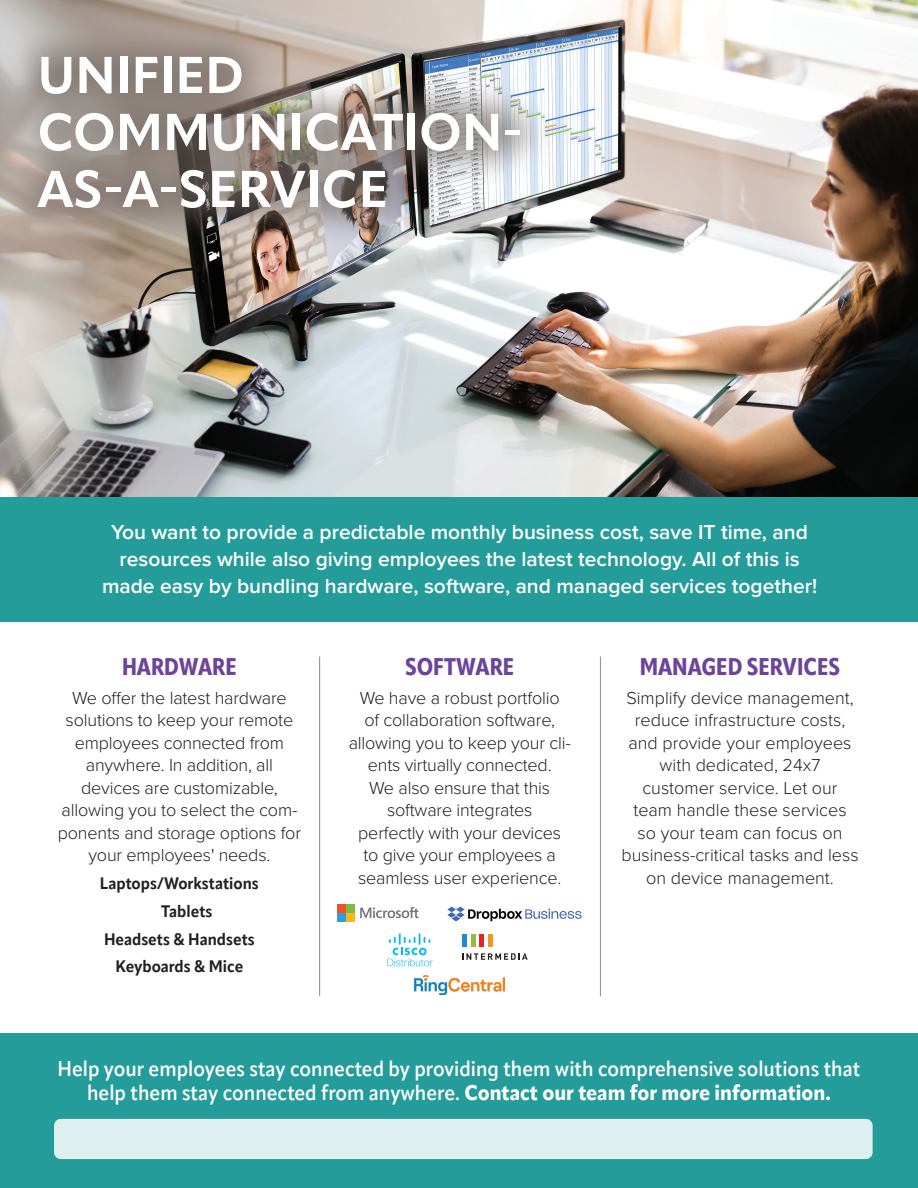
<style>
.page{position:relative;width:918px;height:1188px;background:#249c99}
.page>*{position:absolute;margin:0;border:0;box-sizing:border-box;transform-origin:0 0}
.t1{font:700 51px/57px "Apparat";color:#fff}
.t2{font:800 24px "Apparat Cond";color:#6c449b}
.t3{font:600 21px/27px "Proxima Nova";color:#fff;text-align:center}
.t4{font:600 21px/24px "Apparat Semi Cond";color:#fff;text-align:center}
.t5{font:300 18px/22.5px "Proxima Nova";letter-spacing:-.01em;color:#231f20;text-align:center}
.t6{font:700 16.5px "Apparat Semi Cond";color:#231f20}
.s1{font-weight:800}
</style>
<div class="page">
<img style="left:0;top:0;width:918px;height:496px">
<div style="left:0;top:622px;width:918px;height:410px;background:#fff"></div>
<div style="left:0;top:18px;width:557px;height:228px;background:#726761;opacity:.69"></div>
<svg style="left:360px;top:907px;width:59px;height:11px"></svg>
<div style="left:338px;top:904px;width:8px;height:8px;background:#f05126"></div>
<div style="left:347px;top:904px;width:8px;height:8px;background:#7dbc41"></div>
<div style="left:338px;top:913px;width:8px;height:8px;background:#2f9fd9"></div>
<div style="left:347px;top:913px;width:8px;height:8px;background:#fbb718"></div>
<svg style="left:447px;top:907px;width:135px;height:14px"></svg>
<svg style="left:388px;top:933px;width:45px;height:33px"></svg>
<svg style="left:462px;top:953px;width:66px;height:7px"></svg>
<div style="left:488px;top:935px;width:5px;height:12px;background:#f79521"></div>
<div style="left:462px;top:935px;width:5px;height:12px;background:#1c8ccc"></div>
<hr style="left:471px;top:935px;width:4px;height:12px;background:#95bd3c">
<div style="left:479px;top:935px;width:5px;height:12px;background:#ed2026"></div>
<img style="left:415px;top:975px;width:90px;height:20px">
<hr style="left:319px;top:656px;width:1px;height:340px;background:#939598">
<hr style="left:600px;top:656px;width:1px;height:340px;background:#939598">
<div style="left:54px;top:1119px;width:819px;height:40px;background:#ddefef;border-radius:7px"></div>
<p class="t1" style="left:38px;top:47px;width:486px">UNIFIED<br>COMMUNICATION-<br>AS-A-SERVICE</p>
<p class="t3" style="left:102px;top:519px;width:717px">You want to provide a predictable monthly business cost, save IT time, and resources while also giving employees the latest technology. All of this is made easy by bundling hardware, software, and managed services together!</p>
<p class="t2" style="left:122px;top:652px;width:116px">HARDWARE</p>
<p class="t5" style="left:58px;top:687px;width:245px">We offer the latest hardware solutions to keep your remote employees connected from anywhere. In addition, all devices are customizable, allowing you to select the com&shy;ponents and storage options for your employees' needs.</p>
<p class="t6" style="left:100px;top:873px;width:160px">Laptops/Workstations</p>
<p class="t6" style="left:161px;top:901px;width:53px">Tablets</p>
<p class="t6" style="left:104px;top:929px;width:152px">Headsets &amp; Handsets</p>
<p class="t6" style="left:116px;top:957px;width:129px">Keyboards &amp; Mice</p>
<p class="t2" style="left:405px;top:652px;width:111px">SOFTWARE</p>
<p class="t5" style="left:349px;top:687px;width:224px">We have a robust portfolio<br>of collaboration software, allowing you to keep your cli&shy;ents virtually connected.<br>We also ensure that this software integrates<br>perfectly with your devices to give your employees a seamless user experience.</p>
<p class="t2" style="left:640px;top:652px;width:202px">MANAGED SERVICES</p>
<p class="t5" style="left:621px;top:687px;width:239px">Simplify device management, reduce infrastructure costs, and provide your employees with dedicated, 24x7 customer service. Let our team handle these services<br>so your team can focus on business-critical tasks and less on device management.</p>
<p class="t4" style="left:58px;top:1056px;width:804px">Help your employees stay connected by providing them with comprehensive solutions that help them stay connected from anywhere. <span class="s1">Contact our team for more information.</span></p>
</div>
